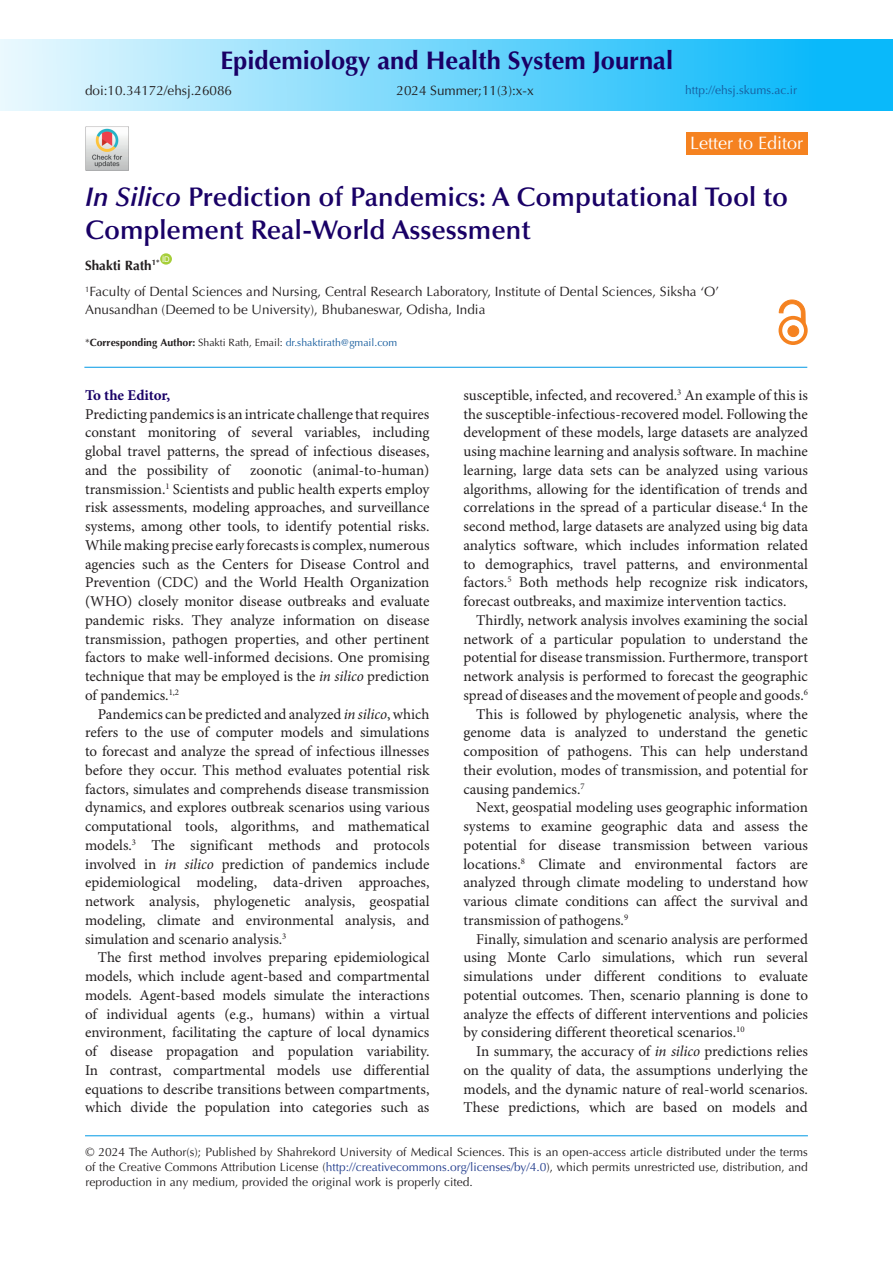
<style>
.page{position:relative;width:893px;height:1263px;background:#fff}
.page>*{position:absolute;margin:0;border:0;box-sizing:border-box;transform-origin:0 0}
.t1{font:600 27px/33px "Optima LT Std";color:#190066}
.t2{font:700 25.5px "Optima LT Std";color:#190066}
.t3{font:18px "Optima LT Std";color:#fff}
.t4{font:15px/18.8px "Minion Pro";color:#231f20;text-align:justify}
.t5{font:700 15px "Minion Pro";letter-spacing:-.005em;color:#190066}
.t6{font:13.5px/18px "Optima LT Std";color:#231f20}
.t7{font:700 13.5px "Optima LT Std";color:#231f20}
.t8{font:12px/15px "Optima LT Std";color:#231f20;text-align:justify}
.t9{font:12px "Optima LT Std";color:#175d9e}
.t10{font:10.5px "Optima LT Std";color:#175d9e}
.t11{font:7.8px "Arial";color:#fff}
.s1{font-style:italic}
.s2{color:#231f20}
.s3{font-weight:700;color:#231f20}
.s4{color:#253f8e}
</style>
<div class="page">
<div style="left:0;top:39px;width:893px;height:72px;background:linear-gradient(to right,#e9f8fe,#00b4f9)"></div>
<hr style="left:85px;top:1135px;width:723px;height:1px;background:#0099e5">
<div style="left:160px;top:253px;width:12px;height:12px;background:#a6ce39;border-radius:50%"></div>
<div style="left:687px;top:132px;width:121px;height:23px;background:#f58220"></div>
<img style="left:85px;top:127px;width:43px;height:43px">
<div style="left:788px;top:326px;width:11px;height:11px;background:#f58220;border-radius:50%"></div>
<div style="left:788px;top:326px;width:11px;height:11px;border:1px solid #f58220;border-radius:50%"></div>
<div style="left:778px;top:316px;width:30px;height:29px;border:4px solid #f58220;border-radius:50%"></div>
<svg style="left:779px;top:300px;width:26px;height:24px"></svg>
<hr style="left:84px;top:367px;width:723px;height:1px;background:#0099e5">
<p class="t2" style="left:221px;top:45px;width:454px">Epidemiology and Health System Journal</p>
<p class="t6" style="left:85px;top:82px;width:149px">doi:10.34172/ehsj.26086</p>
<p class="t6" style="left:396px;top:82px;width:139px">2024 Summer;11(3):x-x</p>
<p class="t9" style="left:685px;top:83px;width:114px">http://ehsj.skums.ac.ir</p>
<p class="t3" style="left:690px;top:132px;width:115px">Letter to Editor</p>
<p class="t1" style="left:85px;top:180px;width:704px"><span class="s1">In Silico</span> Prediction of Pandemics: A Computational Tool to<br>Complement Real-World Assessment</p>
<p class="t7" style="left:85px;top:257px;width:76px">Shakti Rath<sup>1*</sup></p>
<p class="t11" style="left:162px;top:254px;width:9px">ID</p>
<p class="t6" style="left:85px;top:283px;width:636px"><sup>1</sup>Faculty of Dental Sciences and Nursing, Central Research Laboratory, Institute of Dental Sciences, Siksha ‘O’<br>Anusandhan (Deemed to be University), Bhubaneswar, Odisha, India</p>
<p class="t10" style="left:85px;top:336px;width:314px"><span class="s2">*</span><span class="s3">Corresponding Author:</span> <span class="s2">Shakti Rath, Email:</span> dr.shaktirath@gmail.com</p>
<p class="t5" style="left:85px;top:384px;width:87px">To the Editor,</p>
<p class="t4" style="left:85px;top:405px;width:346px">Predicting pandemics is an intricate challenge that requires constant monitoring of several variables, including global travel patterns, the spread of infectious diseases, and the possibility of</p>
<p class="t4" style="left:85px;top:461px;width:346px;text-indent:165px">zoonotic (animal-to-human) transmission.<sup>1</sup> Scientists and public health experts employ risk assessments, modeling approaches, and surveillance systems, among other tools, to identify potential risks.<br>While making precise early forecasts is complex, numerous agencies such as the Centers for Disease Control and Prevention (CDC) and the World Health Organization (WHO) closely monitor disease outbreaks and evaluate pandemic risks. They analyze information on disease transmission, pathogen properties, and other pertinent factors to make well-informed decisions. One promising technique that may be employed is the <span class="s1">in silico</span> prediction of pandemics.<sup>1,2</sup></p>
<p class="t4" style="left:85px;top:705px;width:346px;text-indent:13px">Pandemics can be predicted and analyzed <span class="s1">in silico</span>, which refers to the use of computer models and simulations to forecast and analyze the spread of infectious illnesses before they occur. This method evaluates potential risk factors, simulates and comprehends disease transmission dynamics, and explores outbreak scenarios using various computational tools, algorithms, and mathematical models.<sup>3</sup> The significant methods and protocols involved in <span class="s1">in silico</span> prediction of pandemics include epidemiological modeling, data-driven approaches, network analysis, phylogenetic analysis, geospatial modeling, climate and environmental analysis, and simulation and scenario analysis.<sup>3</sup></p>
<p class="t4" style="left:85px;top:949px;width:346px;text-indent:13px">The first method involves preparing epidemiological models, which include agent-based and compartmental models. Agent-based models simulate the interactions of individual agents (e.g., humans) within a virtual environment, facilitating the capture of local dynamics of disease propagation and population variability.<br>In contrast, compartmental models use differential equations to describe transitions between compartments, which divide the population into categories such as</p>
<p class="t4" style="left:463px;top:386px;width:346px">susceptible, infected, and recovered.<sup>3</sup> An example of this is the susceptible-infectious-recovered model. Following the development of these models, large datasets are analyzed using machine learning and analysis software. In machine learning, large data sets can be analyzed using various algorithms, allowing for the identification of trends and correlations in the spread of a particular disease.<sup>4</sup> In the second method, large datasets are analyzed using big data analytics software, which includes information related to demographics, travel patterns, and environmental factors.<sup>5</sup> Both methods help recognize risk indicators, forecast outbreaks, and maximize intervention tactics.</p>
<p class="t4" style="left:463px;top:611px;width:346px;text-indent:13px">Thirdly, network analysis involves examining the social network of a particular population to understand the potential for disease transmission. Furthermore, transport network analysis is performed to forecast the geographic spread of diseases and the movement of people and goods.<sup>6</sup></p>
<p class="t4" style="left:463px;top:705px;width:346px;text-indent:13px">This is followed by phylogenetic analysis, where the genome data is analyzed to understand the genetic composition of pathogens. This can help understand their evolution, modes of transmission, and potential for causing pandemics.<sup>7</sup></p>
<p class="t4" style="left:463px;top:799px;width:346px;text-indent:13px">Next, geospatial modeling uses geographic information systems to examine geographic data and assess the potential for disease transmission between various locations.<sup>8</sup> Climate and environmental factors are analyzed through climate modeling to understand how various climate conditions can affect the survival and transmission of pathogens.<sup>9</sup></p>
<p class="t4" style="left:463px;top:930px;width:346px;text-indent:13px">Finally, simulation and scenario analysis are performed using Monte Carlo simulations, which run several simulations under different conditions to evaluate potential outcomes. Then, scenario planning is done to analyze the effects of different interventions and policies by considering different theoretical scenarios.<sup>10</sup></p>
<p class="t4" style="left:463px;top:1042px;width:346px;text-indent:13px">In summary, the accuracy of <span class="s1">in silico</span> predictions relies on the quality of data, the assumptions underlying the models, and the dynamic nature of real-world scenarios.<br>These predictions, which are based on models and</p>
<p class="t8" style="left:85px;top:1144px;width:724px">© 2024 The Author(s); Published by Shahrekord University of Medical Sciences. This is an open-access article distributed under the terms of the Creative Commons Attribution License (<span class="s4">http://creativecommons.org/licenses/by/4.0</span>), which permits unrestricted use, distribution, and reproduction in any medium, provided the original work is properly cited.</p>
</div>
